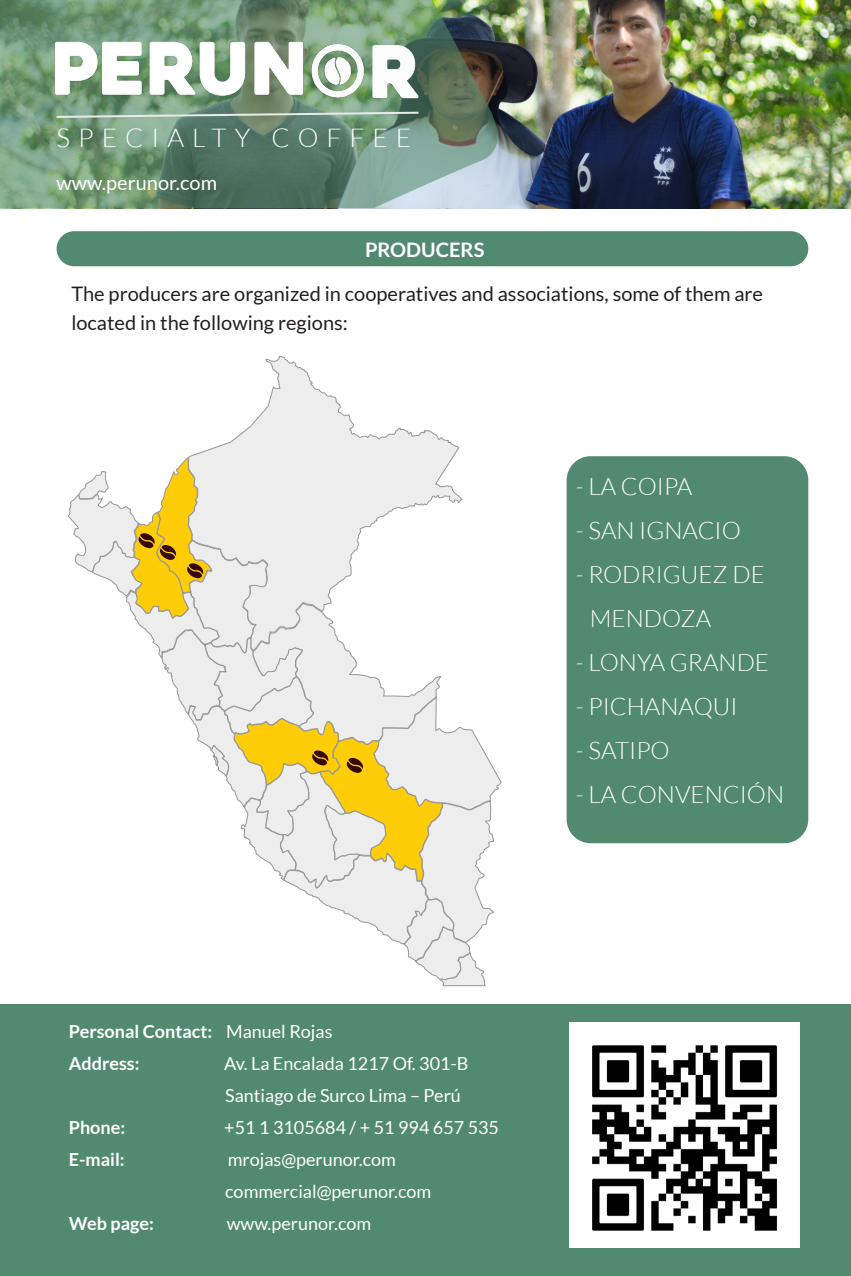
<style>
.page{position:relative;width:851px;height:1276px;background:#fff}
.page>*{position:absolute;margin:0;border:0;box-sizing:border-box;transform-origin:0 0}
.t1{font:300 26px "Lato";letter-spacing:.31em;color:#fff}
.t2{font:300 24px "Lato";color:#fff}
.t3{font:20px/28.8px "Lato";color:#231f20}
.t4{font:20px "Lato";color:#fff}
.t5{font:700 20px "Lato";color:#fff}
.t6{font:18px "Lato";color:#fff}
.t7{font:700 18px "Lato";color:#fff}
.s1{font-weight:400}
</style>
<div class="page">
<div style="left:57px;top:231px;width:751px;height:35px;background:#528a6f;border-radius:18px"></div>
<svg style="left:190px;top:356px;width:269px;height:100px"></svg>
<div style="left:566px;top:456px;width:242px;height:387px;background:#528a6f;border-radius:24px"></div>
<img style="left:499px;top:0;width:351px;height:208px">
<svg style="left:0;top:0;width:499px;height:209px;background:#6d8d76"></svg>
<svg style="left:55px;top:112px;width:365px;height:7px;background:#93ac9c"></svg>
<img style="left:52px;top:32px;width:368px;height:80px">
<div style="left:0;top:1004px;width:850px;height:272px;background:#528a6f"></div>
<img style="left:569px;top:1023px;width:230px;height:224px">
<svg style="left:68px;top:456px;width:434px;height:530px"></svg>
<p class="t1" style="left:57px;top:124px;width:356px">SPECIALTY COFFEE</p>
<p class="t4" style="left:57px;top:171px;width:162px">www.perunor.com</p>
<p class="t5" style="left:365px;top:238px;width:121px">PRODUCERS</p>
<p class="t3" style="left:71px;top:279px;width:693px">The producers are organized in cooperatives and associations, some of them are located in the following regions:</p>
<p class="t2" style="left:575px;top:474px;width:118px">- LA COIPA</p>
<p class="t2" style="left:575px;top:518px;width:166px">- SAN IGNACIO</p>
<p class="t2" style="left:575px;top:562px;width:190px">- RODRIGUEZ DE</p>
<p class="t2" style="left:589px;top:606px;width:123px">MENDOZA</p>
<p class="t2" style="left:575px;top:650px;width:195px">- LONYA GRANDE</p>
<p class="t2" style="left:575px;top:694px;width:163px">- PICHANAQUI</p>
<p class="t2" style="left:575px;top:738px;width:95px">- SATIPO</p>
<p class="t2" style="left:575px;top:782px;width:210px">- LA CONVENCIÓN</p>
<p class="t7" style="left:69px;top:1021px;width:265px">Personal Contact: <span class="s1">Manuel Rojas</span></p>
<p class="t7" style="left:69px;top:1053px;width:72px">Address:</p>
<p class="t6" style="left:224px;top:1053px;width:246px">Av. La Encalada 1217 Of. 301-B</p>
<p class="t6" style="left:225px;top:1085px;width:237px">Santiago de Surco Lima – Perú</p>
<p class="t7" style="left:69px;top:1117px;width:58px">Phone:</p>
<p class="t6" style="left:224px;top:1117px;width:276px">+51 1 3105684 / + 51 994 657 535</p>
<p class="t7" style="left:69px;top:1149px;width:57px">E-mail:</p>
<p class="t6" style="left:228px;top:1149px;width:170px">mrojas@perunor.com</p>
<p class="t6" style="left:225px;top:1181px;width:207px">commercial@perunor.com</p>
<p class="t7" style="left:69px;top:1213px;width:87px">Web page:</p>
<p class="t6" style="left:227px;top:1213px;width:146px">www.perunor.com</p>
</div>
